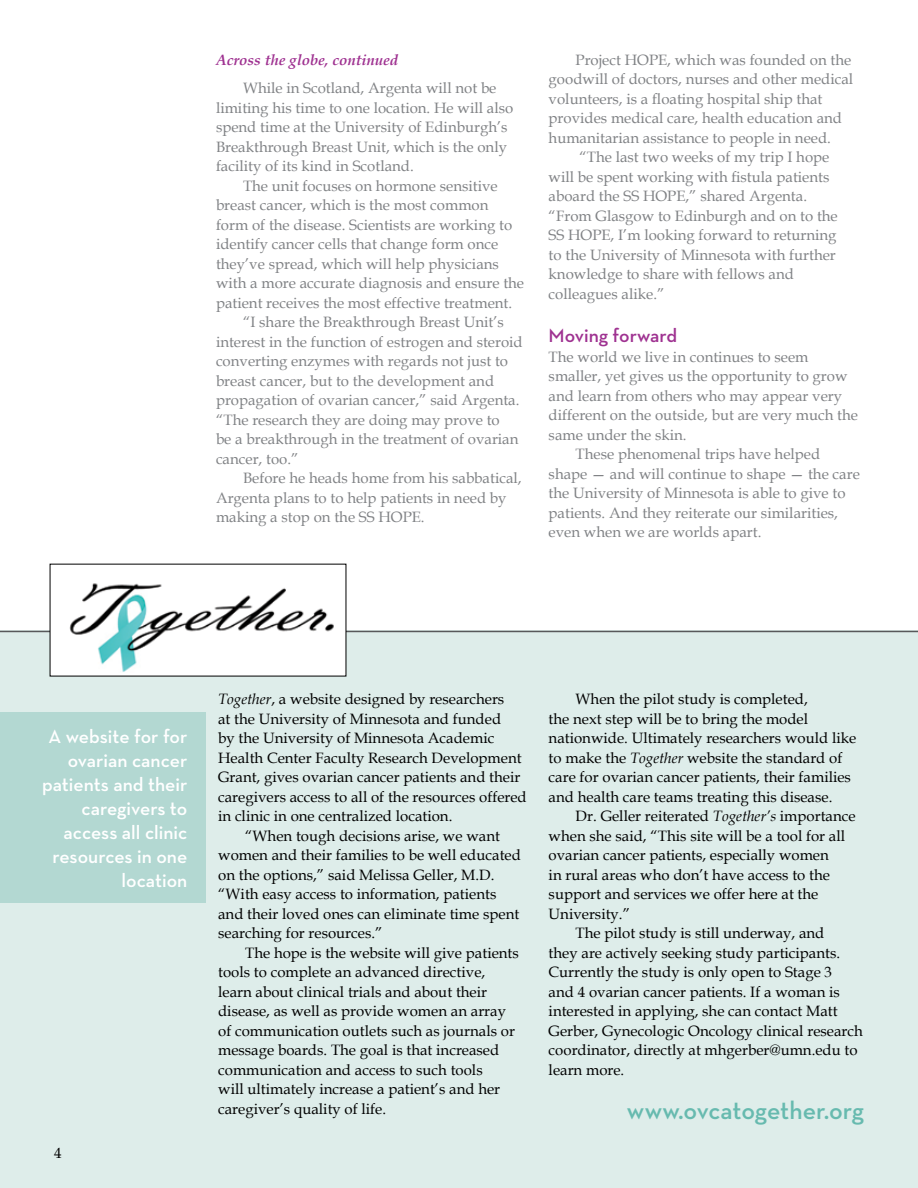
<style>
.page{position:relative;width:918px;height:1188px;background:#fff}
.page>*{position:absolute;margin:0;border:0;box-sizing:border-box;transform-origin:0 0}
.t1{font:600 25.5px "Neutraface Text";letter-spacing:-.005em;color:#67baaf}
.t2{font:600 19.5px/24px "Neutraface Text";color:#fff;text-align:right}
.t3{font:600 19.5px "Neutraface Text";letter-spacing:-.005em;color:#9f3291}
.t4{font:15px/19.5px "Book Antiqua";color:#808285}
.t5{font:15px/19.5px "Book Antiqua";color:#000}
.t6{font:italic 700 15px "Book Antiqua";color:#9f3291}
.s1{font-style:italic}
</style>
<div class="page">
<div style="left:0;top:631px;width:918px;height:557px;background:#deedea"></div>
<hr style="left:0;top:631px;width:918px;height:1px;background:#58595b">
<div style="left:50px;top:564px;width:296px;height:112px;background:#fff"></div>
<img style="left:69px;top:583px;width:265px;height:89px">
<div style="left:0;top:713px;width:206px;height:190px;background:#b3d8d2"></div>
<p class="t6" style="left:216px;top:49px;width:184px">Across the globe, continued</p>
<p class="t4" style="left:216px;top:78px;width:299px;text-indent:27px">While in Scotland, Argenta will not be limiting his time to one location. He will also spend time at the University of Edinburgh’s Breakthrough Breast Unit, which is the only facility of its kind in Scotland.</p>
<p class="t4" style="left:243px;top:176px;width:256px">The unit focuses on hormone sensitive</p>
<p class="t4" style="left:216px;top:195px;width:274px">breast cancer, which is the most common</p>
<p class="t4" style="left:216px;top:215px;width:298px">form of the disease. Scientists are working to</p>
<p class="t4" style="left:216px;top:234px;width:284px">identify cancer cells that change form once</p>
<p class="t4" style="left:216px;top:254px;width:284px">they’ve spread, which will help physicians</p>
<p class="t4" style="left:216px;top:273px;width:310px">with a more accurate diagnosis and ensure the</p>
<p class="t4" style="left:216px;top:293px;width:298px">patient receives the most effective treatment.</p>
<p class="t4" style="left:243px;top:312px;width:262px">“I share the Breakthrough Breast Unit’s</p>
<p class="t4" style="left:216px;top:332px;width:308px">interest in the function of estrogen and steroid</p>
<p class="t4" style="left:216px;top:351px;width:294px">converting enzymes with regards not just to</p>
<p class="t4" style="left:216px;top:371px;width:280px">breast cancer, but to the development and</p>
<p class="t4" style="left:216px;top:390px;width:305px">propagation of ovarian cancer,” said Argenta.</p>
<p class="t4" style="left:216px;top:410px;width:285px">“The research they are doing may prove to</p>
<p class="t4" style="left:216px;top:429px;width:304px">be a breakthrough in the treatment of ovarian</p>
<p class="t4" style="left:216px;top:449px;width:84px">cancer, too.”</p>
<p class="t4" style="left:243px;top:468px;width:280px">Before he heads home from his sabbatical,</p>
<p class="t4" style="left:216px;top:488px;width:292px">Argenta plans to to help patients in need by</p>
<p class="t4" style="left:216px;top:507px;width:210px">making a stop on the SS HOPE.</p>
<p class="t4" style="left:576px;top:50px;width:277px">Project HOPE, which was founded on the</p>
<p class="t4" style="left:549px;top:69px;width:306px">goodwill of doctors, nurses and other medical</p>
<p class="t4" style="left:549px;top:89px;width:275px">volunteers, is a floating hospital ship that</p>
<p class="t4" style="left:549px;top:108px;width:295px">provides medical care, health education and</p>
<p class="t4" style="left:549px;top:128px;width:284px">humanitarian assistance to people in need.</p>
<p class="t4" style="left:579px;top:147px;width:252px">“The last two weeks of my trip I hope</p>
<p class="t4" style="left:549px;top:167px;width:282px">will be spent working with fistula patients</p>
<p class="t4" style="left:549px;top:186px;width:260px">aboard the SS HOPE,” shared Argenta.</p>
<p class="t4" style="left:549px;top:206px;width:291px">“From Glasgow to Edinburgh and on to the</p>
<p class="t4" style="left:549px;top:225px;width:289px">SS HOPE, I’m looking forward to returning</p>
<p class="t4" style="left:549px;top:245px;width:289px">to the University of Minnesota with further</p>
<p class="t4" style="left:549px;top:264px;width:247px">knowledge to share with fellows and</p>
<p class="t4" style="left:549px;top:284px;width:117px">colleagues alike.”</p>
<h2 class="t3" style="left:549px;top:324px;width:130px">Moving forward</h2>
<p class="t4" style="left:549px;top:347px;width:261px">The world we live in continues to seem</p>
<p class="t4" style="left:549px;top:366px;width:300px">smaller, yet gives us the opportunity to grow</p>
<p class="t4" style="left:549px;top:386px;width:295px">and learn from others who may appear very</p>
<p class="t4" style="left:549px;top:405px;width:311px">different on the outside, but are very much the</p>
<p class="t4" style="left:549px;top:425px;width:139px">same under the skin.</p>
<p class="t4" style="left:576px;top:444px;width:246px">These phenomenal trips have helped</p>
<p class="t4" style="left:549px;top:464px;width:313px">shape — and will continue to shape — the care</p>
<p class="t4" style="left:549px;top:483px;width:299px">the University of Minnesota is able to give to</p>
<p class="t4" style="left:549px;top:503px;width:291px">patients. And they reiterate our similarities,</p>
<p class="t4" style="left:549px;top:522px;width:214px">even when we are worlds apart.</p>
<h2 class="t2" style="left:42px;top:724px;width:147px">A website for for ovarian cancer patients and their caregivers to access all clinic resources in one location</h2>
<p class="t5" style="left:54px;top:1143px;width:9px">4</p>
<p class="t5" style="left:218px;top:689px;width:288px"><span class="s1">Together</span>, a website designed by researchers</p>
<p class="t5" style="left:218px;top:709px;width:285px">at the University of Minnesota and funded</p>
<p class="t5" style="left:218px;top:728px;width:278px">by the University of Minnesota Academic</p>
<p class="t5" style="left:218px;top:748px;width:305px">Health Center Faculty Research Development</p>
<p class="t5" style="left:218px;top:767px;width:304px">Grant, gives ovarian cancer patients and their</p>
<p class="t5" style="left:218px;top:787px;width:310px">caregivers access to all of the resources offered</p>
<p class="t5" style="left:218px;top:806px;width:236px">in clinic in one centralized location.</p>
<p class="t5" style="left:245px;top:826px;width:256px">“When tough decisions arise, we want</p>
<p class="t5" style="left:218px;top:845px;width:304px">women and their families to be well educated</p>
<p class="t5" style="left:218px;top:865px;width:278px">on the options,” said Melissa Geller, M.D.</p>
<p class="t5" style="left:218px;top:884px;width:280px">“With easy access to information, patients</p>
<p class="t5" style="left:218px;top:904px;width:303px">and their loved ones can eliminate time spent</p>
<p class="t5" style="left:218px;top:923px;width:166px">searching for resources.”</p>
<p class="t5" style="left:245px;top:943px;width:275px">The hope is the website will give patients</p>
<p class="t5" style="left:218px;top:962px;width:269px">tools to complete an advanced directive,</p>
<p class="t5" style="left:218px;top:982px;width:270px">learn about clinical trials and about their</p>
<p class="t5" style="left:218px;top:1001px;width:289px">disease, as well as provide women an array</p>
<p class="t5" style="left:218px;top:1021px;width:298px">of communication outlets such as journals or</p>
<p class="t5" style="left:218px;top:1040px;width:283px">message boards. The goal is that increased</p>
<p class="t5" style="left:218px;top:1060px;width:266px">communication and access to such tools</p>
<p class="t5" style="left:218px;top:1079px;width:284px">will ultimately increase a patient’s and her</p>
<p class="t5" style="left:218px;top:1099px;width:170px">caregiver’s quality of life.</p>
<p class="t5" style="left:549px;top:689px;width:309px;text-indent:27px">When the pilot study is completed,<br>the next step will be to bring the model nationwide. Ultimately researchers would like to make the <span class="s1">Together</span> website the standard of care for ovarian cancer patients, their families and health care teams treating this disease.</p>
<p class="t5" style="left:576px;top:806px;width:282px">Dr. Geller reiterated <span class="s1">Together’s</span> importance</p>
<p class="t5" style="left:549px;top:826px;width:298px">when she said, “This site will be a tool for all</p>
<p class="t5" style="left:549px;top:845px;width:282px">ovarian cancer patients, especially women</p>
<p class="t5" style="left:549px;top:865px;width:283px">in rural areas who don’t have access to the</p>
<p class="t5" style="left:549px;top:884px;width:271px">support and services we offer here at the</p>
<p class="t5" style="left:549px;top:904px;width:83px">University.”</p>
<p class="t5" style="left:576px;top:923px;width:250px">The pilot study is still underway, and</p>
<p class="t5" style="left:549px;top:943px;width:293px">they are actively seeking study participants.</p>
<p class="t5" style="left:549px;top:962px;width:285px">Currently the study is only open to Stage 3</p>
<p class="t5" style="left:549px;top:982px;width:293px">and 4 ovarian cancer patients. If a woman is</p>
<p class="t5" style="left:549px;top:1001px;width:291px">interested in applying, she can contact Matt</p>
<p class="t5" style="left:549px;top:1021px;width:316px">Gerber, Gynecologic Oncology clinical research</p>
<p class="t5" style="left:549px;top:1040px;width:311px">coordinator, directly at mhgerber@umn.edu to</p>
<p class="t5" style="left:549px;top:1060px;width:77px">learn more.</p>
<h1 class="t1" style="left:627px;top:1095px;width:239px">www.ovcatogether.org</h1>
</div>
